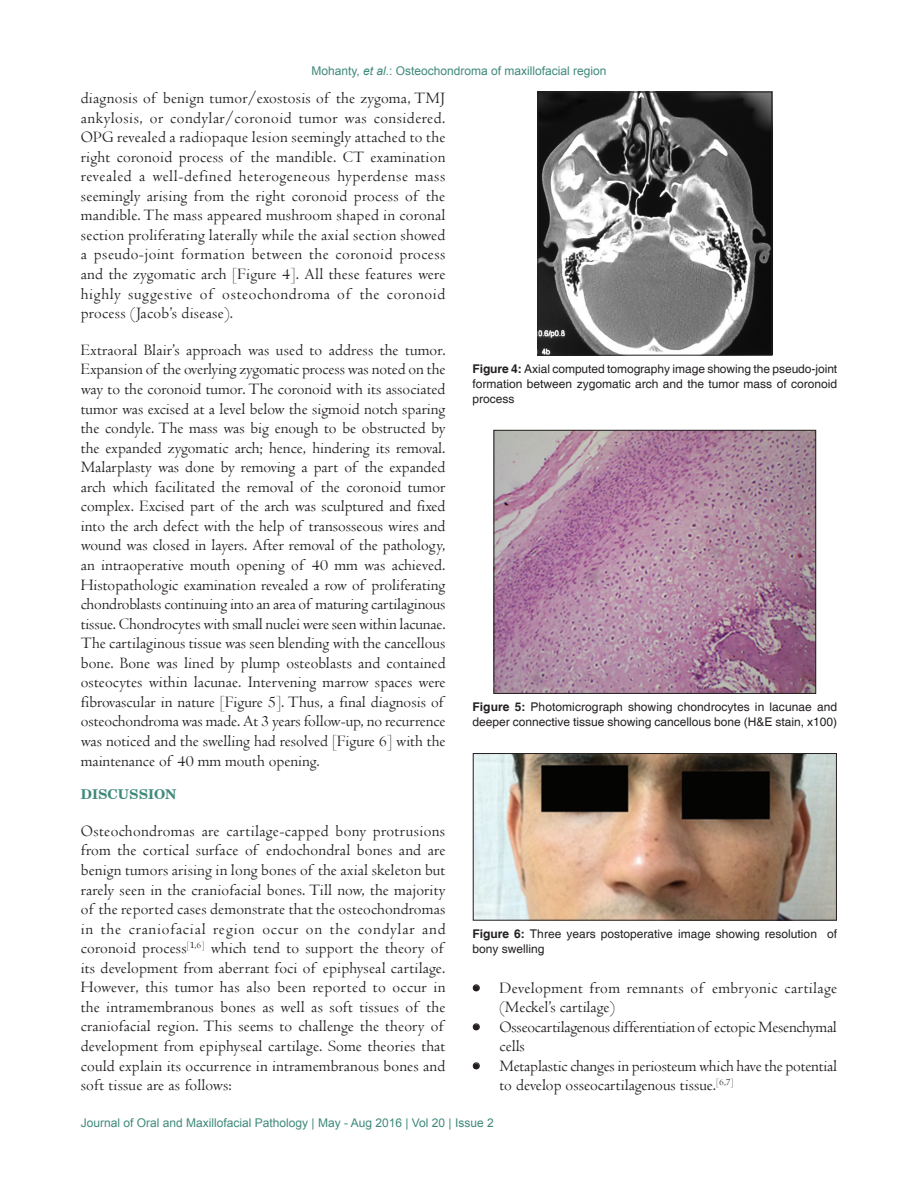
<style>
.page{position:relative;width:918px;height:1188px;background:#fff}
.page>*{position:absolute;margin:0;border:0;box-sizing:border-box;transform-origin:0 0}
.TX{font:16.5px/19.5px "Centaur";letter-spacing:.01em;color:#231f20;text-align:justify}
.LL{font:16.5px/19.5px "Centaur";letter-spacing:-.01em;color:#231f20}
.L{font:16.5px/19.5px "Centaur";letter-spacing:.02em;color:#231f20}
.L-2{font:16.5px/19.5px "Centaur";color:#231f20}
.t1{font:700 13.5px "Century Schoolbook BT";color:#3f897a}
.FGC{font:12px/15px "Helvetica";color:#231f20}
.t2{font:12px "Arial";color:#3f897a}
.s1{font-style:italic}
.s2{font-weight:700}
</style>
<div class="page">
<svg style="left:473px;top:984px;width:7px;height:7px"></svg>
<svg style="left:473px;top:1023px;width:7px;height:7px"></svg>
<svg style="left:473px;top:1062px;width:7px;height:7px"></svg>
<img style="left:540px;top:94px;width:230px;height:259px">
<div style="left:538px;top:92px;width:234px;height:263px;border:1px solid #231f20"></div>
<img style="left:496px;top:432px;width:318px;height:260px">
<div style="left:494px;top:430px;width:322px;height:264px;border:1px solid #231f20"></div>
<img style="left:475px;top:755px;width:360px;height:163px">
<div style="left:473px;top:753px;width:364px;height:167px;border:1px solid #231f20"></div>
<p class="t2" style="left:311px;top:63px;width:297px">Mohanty, <span class="s1">et al</span>.: Osteochondroma of maxillofacial region</p>
<p class="TX" style="left:81px;top:88px;width:366px">diagnosis of benign tumor/exostosis of the zygoma, TMJ ankylosis, or condylar/coronoid tumor was considered.<br>OPG revealed a radiopaque lesion seemingly attached to the right coronoid process of the mandible. CT examination revealed a well‑defined heterogeneous hyperdense mass seemingly arising from the right coronoid process of the mandible. The mass appeared mushroom shaped in coronal section proliferating laterally while the axial section showed a pseudo‑joint formation between the coronoid process and the zygomatic arch [Figure 4]. All these features were highly suggestive of osteochondroma of the coronoid process (Jacob’s disease).</p>
<p class="TX" style="left:81px;top:340px;width:366px">Extraoral Blair’s approach was used to address the tumor.<br>Expansion of the overlying zygomatic process was noted on the way to the coronoid tumor. The coronoid with its associated tumor was excised at a level below the sigmoid notch sparing the condyle. The mass was big enough to be obstructed by the expanded zygomatic arch; hence, hindering its removal.<br>Malarplasty was done by removing a part of the expanded arch which facilitated the removal of the coronoid tumor complex. Excised part of the arch was sculptured and fixed into the arch defect with the help of transosseous wires and wound was closed in layers. After removal of the pathology, an intraoperative mouth opening of 40 mm was achieved.<br>Histopathologic examination revealed a row of proliferating chondroblasts continuing into an area of maturing cartilaginous tissue. Chondrocytes with small nuclei were seen within lacunae.<br>The cartilaginous tissue was seen blending with the cancellous bone. Bone was lined by plump osteoblasts and contained osteocytes within lacunae. Intervening marrow spaces were fibrovascular in nature [Figure 5]. Thus, a final diagnosis of osteochondroma was made. At 3 years follow‑up, no recurrence was noticed and the swelling had resolved [Figure 6] with the maintenance of 40 mm mouth opening.</p>
<h1 class="t1" style="left:81px;top:786px;width:97px">DISCUSSION</h1>
<p class="TX" style="left:81px;top:821px;width:366px">Osteochondromas are cartilage‑capped bony protrusions from the cortical surface of endochondral bones and are benign tumors arising in long bones of the axial skeleton but rarely seen in the craniofacial bones. Till now, the majority of the reported cases demonstrate that the osteochondromas in the craniofacial region occur on the condylar and coronoid process<sup>[</sup><sup>1</sup><sup>,6]</sup> which tend to support the theory of its development from aberrant foci of epiphyseal cartilage.<br>However, this tumor has also been reported to occur in the intramembranous bones as well as soft tissues of the craniofacial region. This seems to challenge the theory of development from epiphyseal cartilage. Some theories that could explain its occurrence in intramembranous bones and soft tissue are as follows:</p>
<p class="FGC" style="left:472px;top:362px;width:366px;text-align:justify"><span class="s2">Figure 4:</span> Axial computed tomography image showing the pseudo-joint formation between zygomatic arch and the tumor mass of coronoid process</p>
<p class="FGC" style="left:472px;top:700px;width:366px"><span class="s2">Figure 5:</span> Photomicrograph showing chondrocytes in lacunae and deeper connective tissue showing cancellous bone (H&amp;E stain, x100)</p>
<p class="FGC" style="left:472px;top:927px;width:366px"><span class="s2">Figure 6:</span> Three years postoperative image showing resolution of bony swelling</p>
<p class="L" style="left:500px;top:978px;width:339px;text-indent:-27px">• Development from remnants of embryonic cartilage (Meckel’s cartilage)</p>
<p class="L-2" style="left:500px;top:1017px;width:339px;text-indent:-27px">• Osseocartilagenous differentiation of ectopic Mesenchymal cells</p>
<p class="LL" style="left:500px;top:1056px;width:339px;text-indent:-27px">• Metaplastic changes in periosteum which have the potential to develop osseocartilagenous tissue.<sup>[6,7]</sup></p>
<p class="t2" style="left:81px;top:1115px;width:414px">Journal of Oral and Maxillofacial Pathology | May - Aug 2016 | Vol 20 | Issue 2</p>
</div>
